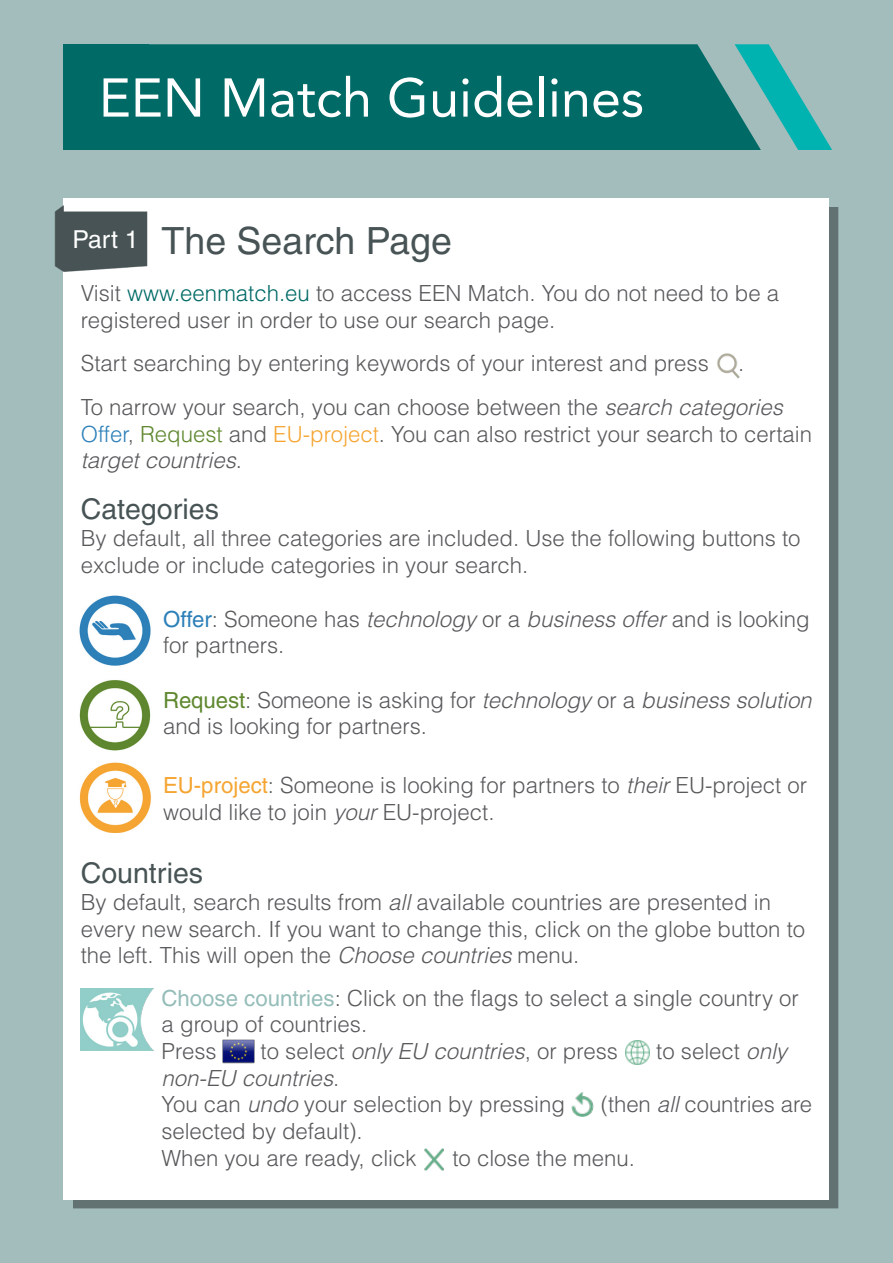
<style>
.page{position:relative;width:893px;height:1263px;background:#a3bcbc}
.page>*{position:absolute;margin:0;border:0;box-sizing:border-box;transform-origin:0 0}
.t1{font:54px "Avenir LT";color:#fff}
.Titel{font:37.5px "Helvetica LT";color:#475354}
.Undertitel{font:28.5px "Helvetica LT";color:#475354}
.Undertitel_vit{font:24.75px "Helvetica LT";color:#fff}
.Löptext{font:300 22.2px/26.7px "Helvetica LT";color:#58595b}
.Löptext-2{font:italic 300 22.2px "Helvetica LT";color:#58595b}
.s1{color:#006a66}
.s2{font-style:italic}
.s3{color:#2d80b9}
.s4{color:#5e872e}
.s5{color:#f5a532}
.s6{font-weight:400;color:#2d80b9}
.s7{font-weight:400;color:#5e872e}
.s8{font-weight:400;color:#f5a532}
.s9{font-weight:400;color:#95bdb9}
.s10{font-style:normal}
</style>
<div class="page">
<div style="left:149px;top:44px;width:586px;height:106px;background:#006a66"></div>
<svg style="left:735px;top:44px;width:97px;height:106px"></svg>
<div style="left:64px;top:44px;width:85px;height:106px;background:#006a66"></div>
<div style="left:73px;top:207px;width:765px;height:1001px;background:#627171"></div>
<div style="left:64px;top:198px;width:765px;height:1001px;background:#fff"></div>
<img style="left:717px;top:353px;width:23px;height:26px">
<img style="left:54px;top:204px;width:94px;height:69px">
<img style="left:79px;top:595px;width:72px;height:71px">
<img style="left:79px;top:680px;width:72px;height:71px">
<img style="left:79px;top:762px;width:72px;height:70px">
<img style="left:81px;top:988px;width:72px;height:62px">
<img style="left:223px;top:1039px;width:31px;height:24px">
<img style="left:625px;top:1040px;width:25px;height:25px">
<img style="left:571px;top:1092px;width:23px;height:25px">
<img style="left:424px;top:1149px;width:20px;height:21px">
<p class="t1" style="left:99px;top:66px;width:547px">EEN Match Guidelines</p>
<p class="Titel" style="left:162px;top:219px;width:292px">The Search Page</p>
<p class="Löptext" style="left:81px;top:280px;width:700px">Visit <span class="s1">www.eenmatch.eu</span> to access EEN Match. You do not need to be a registered user in order to use our search page.</p>
<p class="Löptext" style="left:81px;top:350px;width:629px">Start searching by entering keywords of your interest and press</p>
<p class="Undertitel_vit" style="left:73px;top:225px;width:68px">Part 1</p>
<p class="Löptext" style="left:738px;top:350px;width:8px">.</p>
<p class="Löptext" style="left:81px;top:393px;width:733px">To narrow your search, you can choose between the <span class="s2">search categories<br></span><span class="s3">Offer</span>, <span class="s4">Request</span> and <span class="s5">EU-project</span>. You can also restrict your search to certain <span class="s2">target countries</span>.</p>
<p class="Undertitel" style="left:81px;top:493px;width:140px">Categories</p>
<p class="Löptext" style="left:81px;top:525px;width:721px">By default, all three categories are included. Use the following buttons to exclude or include categories in your search.</p>
<p class="Löptext" style="left:163px;top:605px;width:648px"><span class="s6">Offer</span>: Someone has <span class="s2">technology</span> or a <span class="s2">business offer</span> and is looking for partners.</p>
<p class="Löptext" style="left:163px;top:686px;width:650px"><span class="s7">Request</span>: Someone is asking for <span class="s2">technology</span> or a <span class="s2">business solution </span>and is looking for partners.</p>
<p class="Löptext" style="left:163px;top:772px;width:645px"><span class="s8">EU-project</span>: Someone is looking for partners to <span class="s2">their</span> EU-project or would like to join <span class="s2">your</span> EU-project.</p>
<p class="Undertitel" style="left:81px;top:857px;width:124px">Countries</p>
<p class="Löptext" style="left:81px;top:888px;width:726px">By default, search results from <span class="s2">all</span> available countries are presented in every new search. If you want to change this, click on the globe button to the left. This will open the <span class="s2">Choose countries</span> menu.</p>
<p class="Löptext" style="left:162px;top:984px;width:639px"><span class="s9">Choose countries</span>: Click on the flags to select a single country or a group of countries.</p>
<p class="Löptext" style="left:162px;top:1037px;width:57px">Press</p>
<p class="Löptext" style="left:261px;top:1037px;width:359px">to select <span class="s2">only EU countries</span>, or press</p>
<p class="Löptext" style="left:656px;top:1037px;width:132px">to select <span class="s2">only</span></p>
<p class="Löptext-2" style="left:162px;top:1064px;width:179px">non-EU countries<span class="s10">.</span></p>
<p class="Löptext" style="left:162px;top:1091px;width:405px">You can <span class="s2">undo</span> your selection by pressing</p>
<p class="Löptext" style="left:601px;top:1091px;width:213px">(then <span class="s2">all</span> countries are</p>
<p class="Löptext" style="left:162px;top:1117px;width:202px">selected by default).</p>
<p class="Löptext" style="left:162px;top:1144px;width:257px">When you are ready, click</p>
<p class="Löptext" style="left:452px;top:1144px;width:184px">to close the menu.</p>
</div>
